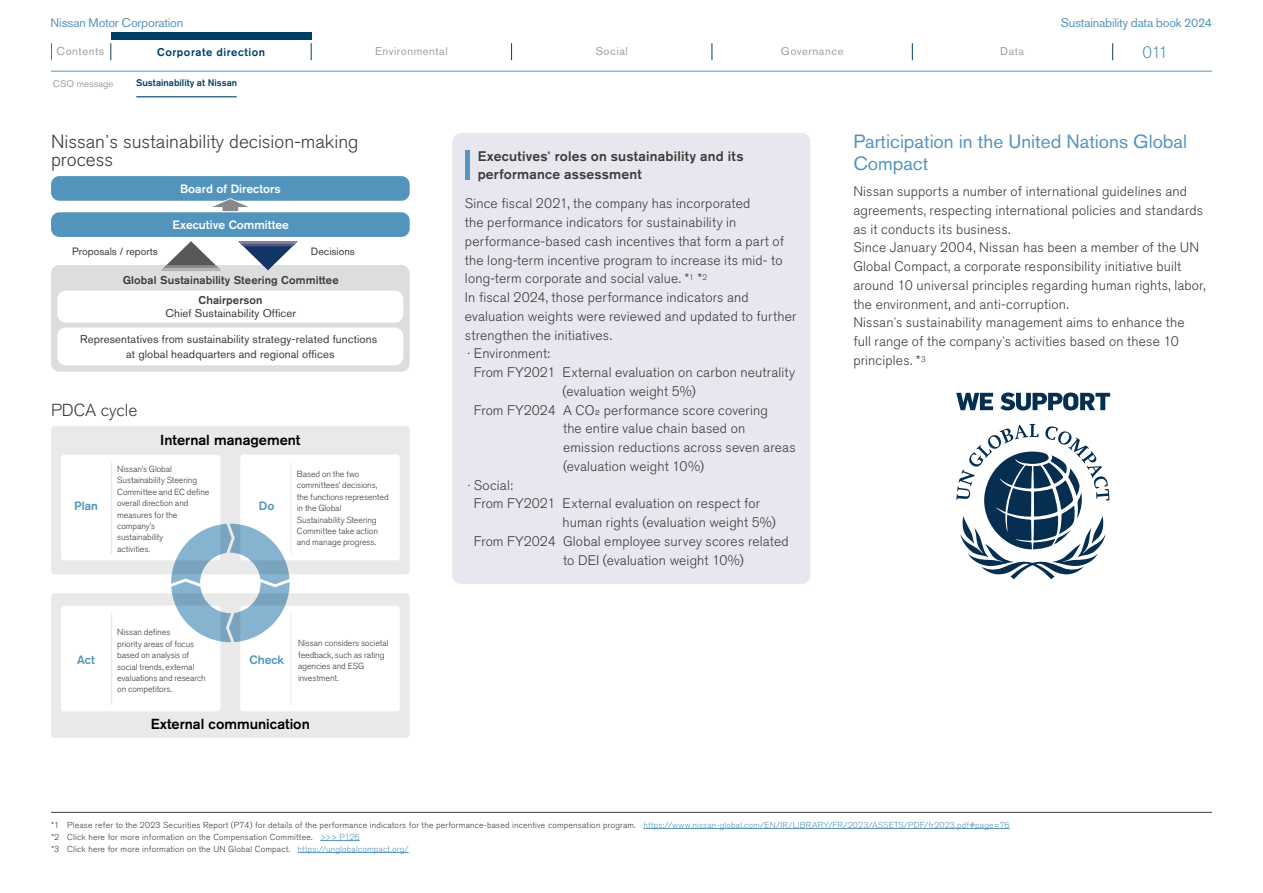
<style>
.page{position:relative;width:1263px;height:893px;background:#fff}
.page>*{position:absolute;margin:0;border:0;box-sizing:border-box;transform-origin:0 0}
.t1{font:300 18.9px/18px "Nissan Pro";color:#3e3a39}
.t2{font:18.9px/22.5px "Nissan Pro";color:#5394bd}
.t3{font:300 17.25px "Nissan Pro";color:#3e3a39}
.t4{font:300 16.5px "Nissan Pro";color:#5394bd}
.t5{font:500 14.4px "Nissan Pro";color:#000}
.t6{font:300 13.8px/18.8px "Nissan Pro";letter-spacing:.01em;color:#3e3a39}
.t7{font:500 13.8px/18.8px "Nissan Pro";letter-spacing:.015em;color:#3e3a39}
.t8{font:12.45px "Nissan Pro";letter-spacing:-.015em;color:#5795bb}
.t9{font:500 12px "Nissan Pro";color:#fff}
.t10{font:500 12px "Nissan Pro";color:#5394bd}
.t11{font:300 12px "Shin Go Pr 6 N";color:#3e3a39}
.t12{font:11.25px/15px "Nissan Pro";letter-spacing:.01em;color:#3d3a39;text-align:center}
.t13{font:500 11.25px "Nissan Pro";letter-spacing:.01em;color:#3d3a39}
.t14{font:11.25px "Nissan Pro";letter-spacing:.045em;color:#9fa0a0}
.t15{font:500 11.25px "Nissan Pro";letter-spacing:.045em;color:#003f66}
.t16{font:10.5px "Nissan Pro";color:#3d3a39}
.t17{font:500 9.45px "Nissan Pro";color:#003f66}
.t18{font:9.45px "Nissan Pro";color:#9fa0a0}
.t19{font:300 8.85px/11.4px "Nissan Pro";letter-spacing:-.01em;color:#3e3a39}
.t20{font:300 8.7px "Nissan Pro";letter-spacing:.02em;color:#3c3c3c}
.t21{font:300 8.7px "Nissan Pro";letter-spacing:.02em;color:#5795bb}
.s1{font-family:"Shin Go Pr 6 N";font-size:16.5px}
.s2{font-family:"Shin Go Pr 6 N";font-size:12px}
</style>
<div class="page">
<div style="left:51px;top:212px;width:359px;height:25px;background:#5394bd;border-radius:8px"></div>
<div style="left:51px;top:265px;width:359px;height:107px;background:#dcdddd;border-radius:8px"></div>
<div style="left:57px;top:328px;width:346px;height:37px;background:#fff;border-radius:8px"></div>
<div style="left:57px;top:291px;width:346px;height:32px;background:#fff;border-radius:8px"></div>
<div style="left:51px;top:176px;width:359px;height:25px;background:#5394bd;border-radius:8px"></div>
<svg style="left:238px;top:241px;width:60px;height:29px"></svg>
<svg style="left:161px;top:241px;width:60px;height:29px"></svg>
<svg style="left:208px;top:198px;width:45px;height:14px"></svg>
<div style="left:51px;top:593px;width:359px;height:145px;background:#e9e9e9;border-radius:3px"></div>
<div style="left:51px;top:426px;width:359px;height:148px;background:#e9e9e9;border-radius:3px"></div>
<div style="left:61px;top:455px;width:159px;height:105px;background:#fff;border-radius:3px"></div>
<div style="left:240px;top:455px;width:160px;height:105px;background:#fff;border-radius:3px"></div>
<div style="left:61px;top:606px;width:159px;height:105px;background:#fff;border-radius:3px"></div>
<div style="left:240px;top:606px;width:160px;height:105px;background:#fff;border-radius:3px"></div>
<hr style="left:111px;top:462px;width:1px;height:92px;background:#e9e9e9">
<hr style="left:290px;top:462px;width:1px;height:92px;background:#e9e9e9">
<hr style="left:290px;top:613px;width:1px;height:92px;background:#e9e9e9">
<hr style="left:111px;top:613px;width:1px;height:92px;background:#e9e9e9">
<svg style="left:171px;top:524px;width:119px;height:118px"></svg>
<hr style="left:51px;top:812px;width:1161px;height:1px;background:#3e3a39">
<hr style="left:643px;top:828px;width:367px;height:1px;background:#5795bb">
<hr style="left:320px;top:840px;width:40px;height:1px;background:#5795bb">
<hr style="left:298px;top:852px;width:111px;height:1px;background:#5795bb">
<div style="left:452px;top:133px;width:358px;height:451px;background:#e7e7ef;border-radius:9px"></div>
<hr style="left:465px;top:150px;width:4px;height:30px;background:#5795bb">
<svg style="left:956px;top:424px;width:153px;height:155px"></svg>
<svg style="left:956px;top:393px;width:37px;height:17px"></svg>
<svg style="left:1000px;top:392px;width:110px;height:18px"></svg>
<div style="left:111px;top:32px;width:200px;height:8px;background:#003f66"></div>
<svg style="left:111px;top:43px;width:1px;height:17px"></svg>
<svg style="left:51px;top:43px;width:1px;height:17px"></svg>
<svg style="left:311px;top:43px;width:1px;height:17px"></svg>
<svg style="left:511px;top:43px;width:1px;height:17px"></svg>
<svg style="left:712px;top:43px;width:1px;height:17px"></svg>
<svg style="left:912px;top:43px;width:1px;height:17px"></svg>
<svg style="left:1112px;top:43px;width:1px;height:17px"></svg>
<hr style="left:51px;top:71px;width:1161px;height:1px;background:#5795bb">
<hr style="left:136px;top:96px;width:101px;height:1px;background:#003f66">
<p class="t8" style="left:51px;top:14px;width:134px">Nissan Motor Corporation</p>
<p class="t14" style="left:57px;top:44px;width:49px">Contents</p>
<p class="t18" style="left:53px;top:77px;width:62px">CSO message</p>
<p class="t15" style="left:157px;top:44px;width:109px">Corporate direction</p>
<p class="t17" style="left:136px;top:77px;width:103px">Sustainability at Nissan</p>
<h1 class="t1" style="left:51px;top:132px;width:309px">Nissan<span class="s1">ʼ</span>s sustainability decision-making process</h1>
<p class="t9" style="left:180px;top:181px;width:102px">Board of Directors</p>
<p class="t16" style="left:72px;top:244px;width:87px">Proposals / reports</p>
<p class="t9" style="left:173px;top:217px;width:118px">Executive Committee</p>
<p class="t16" style="left:311px;top:244px;width:45px">Decisions</p>
<p class="t13" style="left:123px;top:273px;width:217px">Global Sustainability Steering Committee</p>
<p class="t13" style="left:198px;top:293px;width:65px">Chairperson</p>
<p class="t12" style="left:166px;top:305px;width:132px">Chief Sustainability Officer</p>
<p class="t14" style="left:375px;top:44px;width:74px">Environmental</p>
<p class="t12" style="left:80px;top:331px;width:298px">Representatives from sustainability strategy-related functions at global headquarters and regional offices</p>
<p class="t3" style="left:51px;top:398px;width:88px">PDCA cycle</p>
<p class="t5" style="left:160px;top:431px;width:142px">Internal management</p>
<p class="t10" style="left:74px;top:498px;width:25px">Plan</p>
<p class="t19" style="left:117px;top:463px;width:94px">Nissans’ Global<br>Sustainability Steering<br>Committee and EC define overall direction and measures for the company s’<br>sustainability<br>activities.</p>
<p class="t10" style="left:259px;top:498px;width:17px">Do</p>
<p class="t19" style="left:297px;top:468px;width:93px">Based on the two committees’ decisions, the functions represented in the Global<br>Sustainability Steering<br>Committee take action and manage progress.</p>
<p class="t14" style="left:596px;top:44px;width:34px">Social</p>
<p class="t14" style="left:781px;top:44px;width:64px">Governance</p>
<p class="t14" style="left:1000px;top:44px;width:25px">Data</p>
<p class="t8" style="left:1061px;top:14px;width:153px">Sustainability data book 2024</p>
<p class="t4" style="left:1142px;top:41px;width:27px">011</p>
<p class="t7" style="left:478px;top:146px;width:267px">Executives<span class="s2">ʼ</span> roles on sustainability and its performance assessment</p>
<p class="t6" style="left:465px;top:194px;width:287px">Since fiscal 2021, the company has incorporated</p>
<p class="t6" style="left:465px;top:213px;width:273px">the performance indicators for sustainability in</p>
<p class="t6" style="left:465px;top:232px;width:321px">performance-based cash incentives that form a part of</p>
<p class="t6" style="left:465px;top:250px;width:319px">the long-term incentive program to increase its mid to-</p>
<p class="t6" style="left:465px;top:269px;width:244px">long-term corporate and social value <sup>2</sup>*<sup>1</sup>*.</p>
<p class="t6" style="left:465px;top:288px;width:285px">In fiscal 2024, those performance indicators and</p>
<p class="t6" style="left:465px;top:307px;width:333px">evaluation weights were reviewed and updated to further</p>
<p class="t6" style="left:465px;top:325px;width:149px">strengthen the initiatives.</p>
<p class="t6" style="left:474px;top:344px;width:78px">Environment:</p>
<p class="t11" style="left:463px;top:344px;width:13px">・</p>
<p class="t6" style="left:474px;top:363px;width:83px">From FY2021</p>
<p class="t6" style="left:563px;top:363px;width:234px">External evaluation on carbon neutrality</p>
<p class="t6" style="left:604px;top:382px;width:166px;text-indent:-41px">(evaluation weight 5%( performance score covering</p>
<p class="t6" style="left:563px;top:400px;width:33px">ACO</p>
<p class="t6" style="left:474px;top:400px;width:83px">From FY2024</p>
<p class="t11" style="left:595px;top:400px;width:7px">₂</p>
<p class="t6" style="left:474px;top:475px;width:40px">Social:</p>
<p class="t11" style="left:463px;top:475px;width:13px">・</p>
<p class="t6" style="left:474px;top:494px;width:83px">From FY2021</p>
<p class="t6" style="left:563px;top:419px;width:234px">the entire value chain based on emission reductions across seven areas (evaluation weight 10%(</p>
<p class="t6" style="left:563px;top:494px;width:199px">External evaluation on respect for</p>
<p class="t6" style="left:474px;top:532px;width:83px">From FY2024</p>
<p class="t6" style="left:563px;top:513px;width:228px">human rights (evaluation weight 5%(<br>Global employee survey scores related</p>
<p class="t6" style="left:563px;top:550px;width:182px">to DEI (evaluation weight 10%(</p>
<h1 class="t2" style="left:853px;top:130px;width:335px">Participation in the United Nations Global<br>Compact</h1>
<p class="t6" style="left:853px;top:182px;width:354px">Nissan supports a number of international guidelines and agreements, respecting international policies and standards as it conducts its business.<br>Since January 2004, Nissan has been a member of the UN Global Compact a, corporate responsibility initiative built around 10 universal principles regarding human rights, labor, the environment, and anti-corruption.<br>Nissan<span class="s2">ʼ</span>s sustainability management aims to enhance the full range of the company<span class="s2">ʼ</span>s activities based on these 10 principles <sup>3</sup>*.</p>
<p class="t10" style="left:77px;top:652px;width:19px">Act</p>
<p class="t19" style="left:117px;top:626px;width:90px">Nissan defines<br>priority areas of focus based on analysis of social trends, external evaluations and research on competitors.</p>
<p class="t10" style="left:249px;top:652px;width:36px">Check</p>
<p class="t19" style="left:298px;top:638px;width:92px">Nissan considers societal feedback, such as rating agencies and ESG investment.</p>
<p class="t5" style="left:151px;top:715px;width:160px">External communication</p>
<p class="t20" style="left:51px;top:819px;width:10px">1*</p>
<p class="t20" style="left:67px;top:819px;width:570px">Please refer to the 2023 Securities Report (P74) for details of the performance indicators for the performance-based incentive compensation program.</p>
<p class="t21" style="left:643px;top:819px;width:368px">https://www.nissan-global.com/EN/IR/LIBRARY/FR/2023/ASSETS/PDF/fr2023.pdf#page=76</p>
<p class="t20" style="left:51px;top:831px;width:10px">2*</p>
<p class="t20" style="left:67px;top:831px;width:247px">Click here for more information on the Compensation Committee.</p>
<p class="t21" style="left:320px;top:831px;width:41px">&gt;&gt;&gt; P126</p>
<p class="t20" style="left:51px;top:843px;width:10px">3*</p>
<p class="t20" style="left:67px;top:843px;width:224px">Click here for more information on the UN Global Compact.</p>
<p class="t21" style="left:298px;top:843px;width:113px">https://unglobalcompact.org/</p>
</div>
